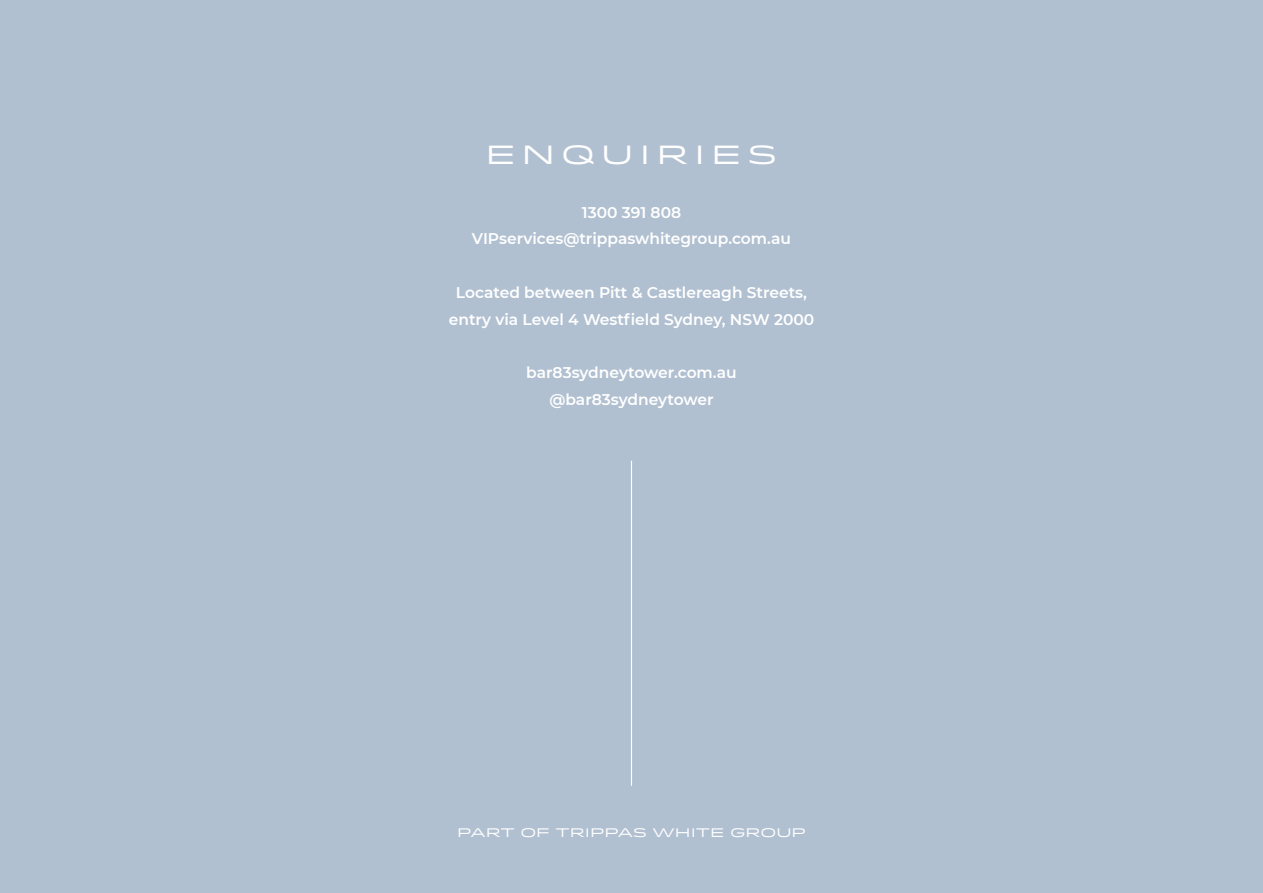
<style>
.page{position:relative;width:1263px;height:893px;background:#b1c0d1}
.page>*{position:absolute;margin:0;border:0;box-sizing:border-box;transform-origin:0 0}
.t1{font:26.25px "Idlewild";letter-spacing:.225em;color:#fff}
.t2{font:600 15.45px/26.7px "Montserrat";color:#fff;text-align:center}
.t3{font:12.3px "Idlewild";color:#fff}
</style>
<div class="page">
<hr style="left:631px;top:461px;width:1px;height:325px;background:#fff">
<h1 class="t1" style="left:486px;top:135px;width:293px">ENQUIRIES</h1>
<p class="t2" style="left:472px;top:198px;width:321px">1300 391 808<br>VIPservices@trippaswhitegroup.com.au</p>
<p class="t2" style="left:449px;top:278px;width:367px">Located between Pitt &amp; Castlereagh Streets, entry via Level 4 Westfield Sydney, NSW 2000</p>
<p class="t2" style="left:526px;top:358px;width:212px">bar83sydneytower.com.au @bar83sydneytower</p>
<p class="t3" style="left:457px;top:823px;width:350px">PART OF TRIPPAS WHITE GROUP</p>
</div>
